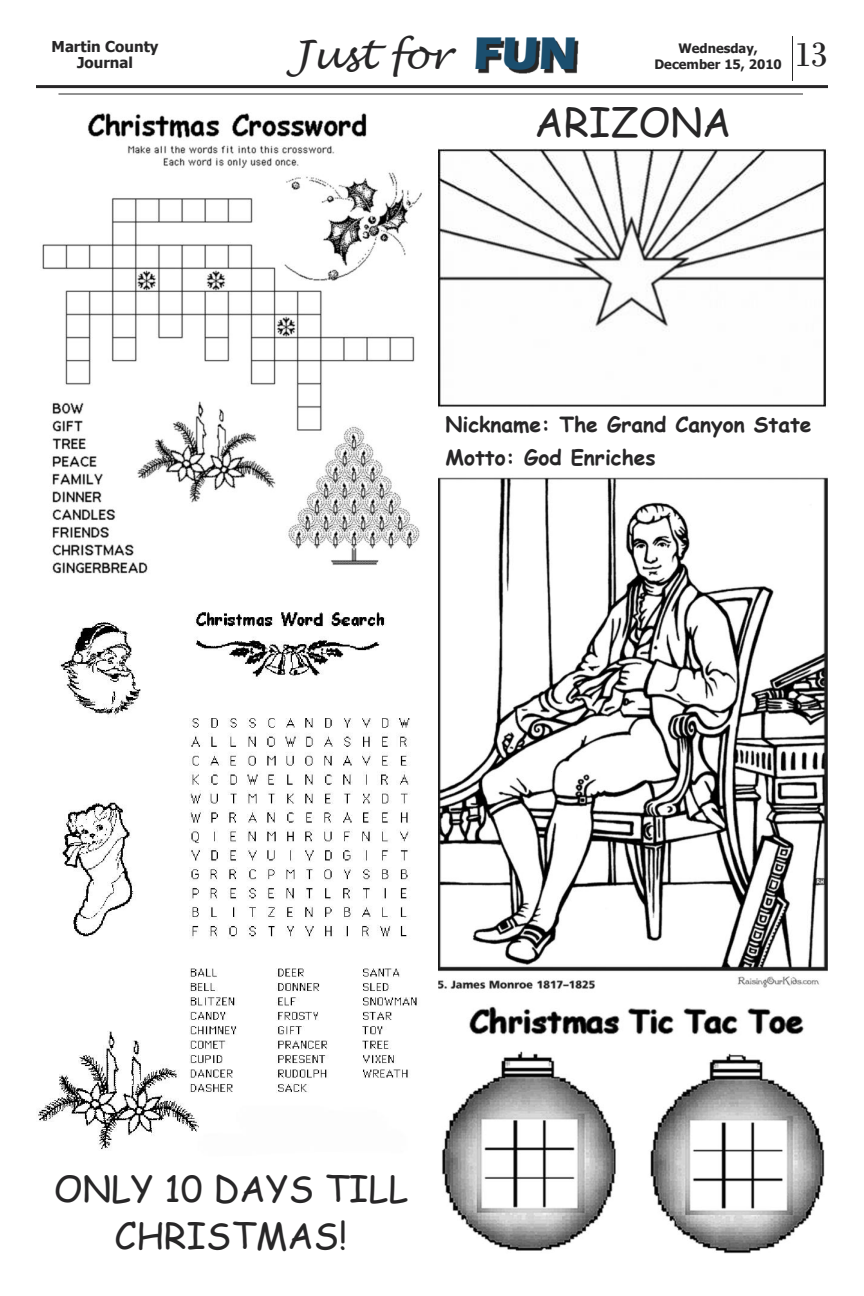
<style>
.page{position:relative;width:864px;height:1296px;background:#fff}
.page>*{position:absolute;margin:0;border:0;box-sizing:border-box;transform-origin:0 0}
.t1{font:700 47px "Eras ITC";color:#1b4e6e}
.t2{font:40px "Comic Sans MS";color:#272627}
.t3{font:italic 39px "Lucida Handwriting";color:#272627}
.t4{font:36px/47.1px "Comic Sans MS";color:#272627;text-align:center}
.t5{font:36px "Bodoni";color:#272627}
.t6{font:700 21px/33.1px "Comic Sans MS";color:#272627}
.t7{font:700 15px/16px "Tahoma";color:#272627;text-align:center}
.t8{font:700 13px/15.6px "Tahoma";color:#272627;text-align:center}
</style>
<div class="page">
<img style="left:239px;top:40px;width:568px;height:54px">
<hr style="left:792px;top:36px;width:1px;height:45px;background:#272627">
<hr style="left:36px;top:85px;width:792px;height:3px;background:#272627">
<hr style="left:58px;top:94px;width:745px;height:1px;background:#272627">
<img style="left:438px;top:148px;width:390px;height:260px">
<img style="left:438px;top:477px;width:390px;height:512px">
<img style="left:42px;top:113px;width:380px;height:461px">
<img style="left:38px;top:612px;width:379px;height:537px">
<img style="left:442px;top:1006px;width:383px;height:248px">
<p class="t7" style="left:52px;top:38px;width:108px">Martin County<br>Journal</p>
<h3 class="t3" style="left:291px;top:29px;width:161px">Just for</h3>
<h1 class="t1" style="left:473px;top:27px;width:105px">FUN</h1>
<h3 class="t5" style="left:794px;top:33px;width:35px">13</h3>
<p class="t8" style="left:654px;top:40px;width:129px">Wednesday,<br>December 15, 2010</p>
<h2 class="t2" style="left:534px;top:93px;width:199px">ARIZONA</h2>
<p class="t6" style="left:446px;top:407px;width:368px">Nickname: The Grand Canyon State<br>Motto: God Enriches</p>
<h3 class="t4" style="left:54px;top:1164px;width:356px">ONLY 10 DAYS TILL<br>CHRISTMAS!</h3>
</div>
